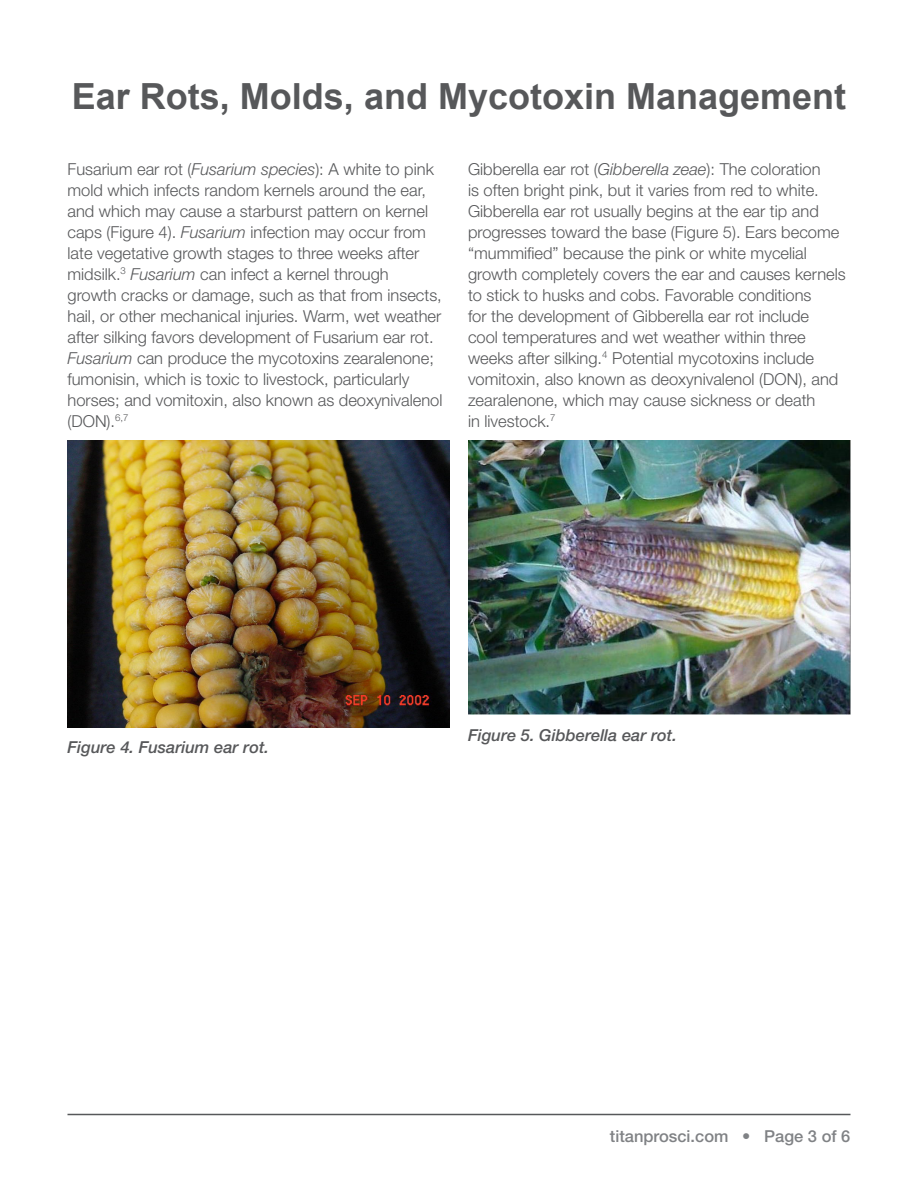
<style>
.page{position:relative;width:918px;height:1188px;background:#fff}
.page>*{position:absolute;margin:0;border:0;box-sizing:border-box;transform-origin:0 0}
.Universal_Title{font:700 36px "Arial";color:#57585a}
.Universal_Text{font:300 16.5px/21px "Helvetica Neue";color:#57585a}
.Universal_Caption{font:italic 500 16.5px "Helvetica Neue LT Pro";color:#57585a}
.t1{font:500 16.5px "Helvetica Neue";color:#808285}
.s1{font-family:"Helvetica Neue LT Pro";font-style:italic}
</style>
<div class="page">
<hr style="left:68px;top:1114px;width:782px;height:1px;background:#57585a">
<img style="left:68px;top:441px;width:382px;height:287px">
<img style="left:468px;top:441px;width:382px;height:274px">
<p class="Universal_Title" style="left:72px;top:72px;width:776px">Ear Rots, Molds, and Mycotoxin Management</p>
<p class="Universal_Text" style="left:68px;top:158px;width:376px">Fusarium ear rot (<span class="s1">Fusarium species</span>): A white to pink mold which infects random kernels around the ear, and which may cause a starburst pattern on kernel caps (Figure 4). <span class="s1">Fusarium</span> infection may occur from late vegetative growth stages to three weeks after midsilk.<sup>3</sup> <span class="s1">Fusarium</span> can infect a kernel through<br>growth cracks or damage, such as that from insects, hail, or other mechanical injuries. Warm, wet weather after silking favors development of Fusarium ear rot.<br><span class="s1">Fusarium</span> can produce the mycotoxins zearalenone; fumonisin, which is toxic to livestock, particularly horses; and vomitoxin, also known as deoxynivalenol (DON).<sup>6,7</sup></p>
<p class="Universal_Text" style="left:468px;top:158px;width:379px">Gibberella ear rot (<span class="s1">Gibberella zeae</span>): The coloration<br>is often bright pink, but it varies from red to white.<br>Gibberella ear rot usually begins at the ear tip and progresses toward the base (Figure 5). Ears become “mummified” because the pink or white mycelial growth completely covers the ear and causes kernels to stick to husks and cobs. Favorable conditions<br>for the development of Gibberella ear rot include<br>cool temperatures and wet weather within three weeks after silking.<sup>4</sup> Potential mycotoxins include vomitoxin, also known as deoxynivalenol (DON), and zearalenone, which may cause sickness or death<br>in livestock.<sup>7</sup></p>
<p class="Universal_Caption" style="left:68px;top:738px;width:203px">Figure 4. Fusarium ear rot.</p>
<p class="Universal_Caption" style="left:468px;top:725px;width:211px">Figure 5. Gibberella ear rot.</p>
<p class="t1" style="left:610px;top:1126px;width:242px">titanprosci.com • Page 3 of 6</p>
</div>
